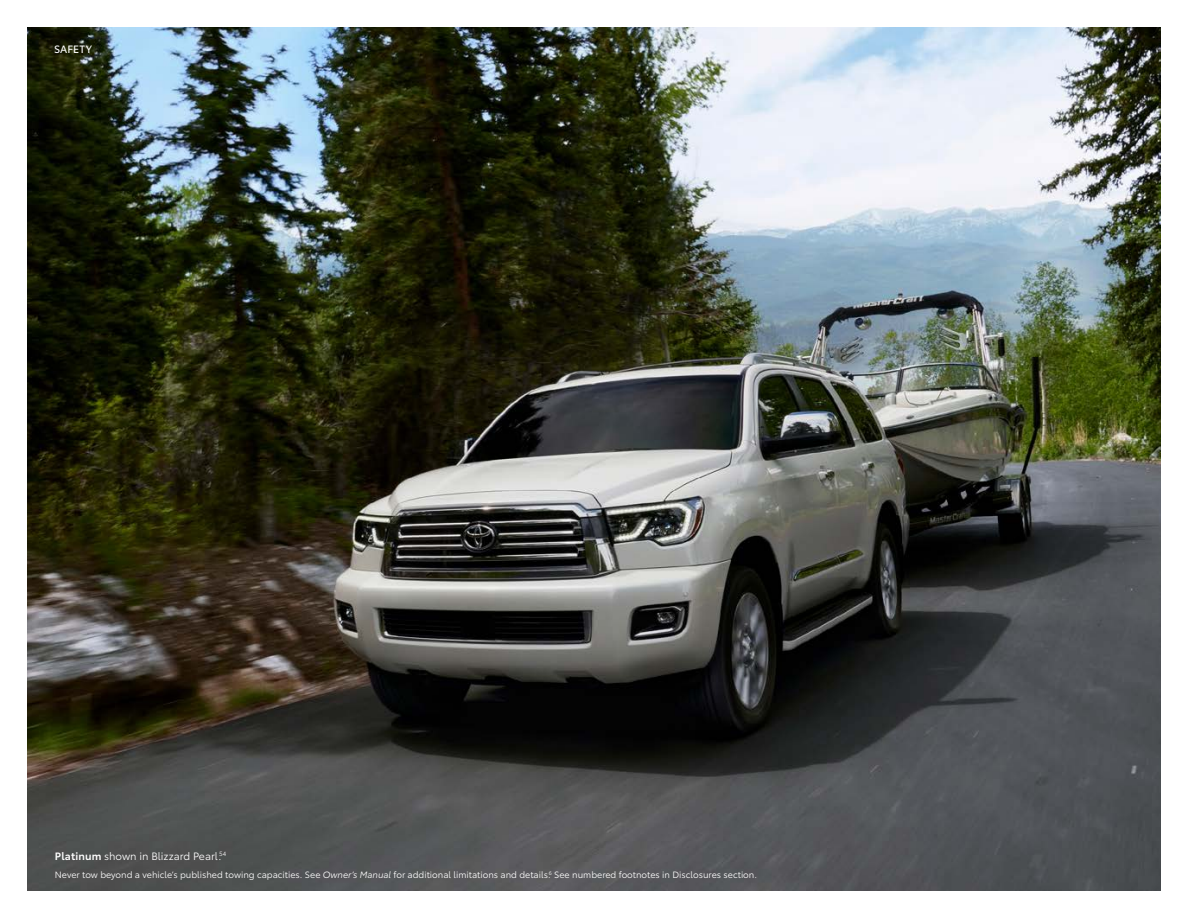
<style>
.page{position:relative;width:1188px;height:918px;background:#fff}
.page>*{position:absolute;margin:0;border:0;box-sizing:border-box;transform-origin:0 0}
.t1{font:10.5px "Toyota Type";color:#fff}
.t2{font:10.5px "Toyota Type";letter-spacing:.015em;color:#fff}
.t3{font:9px "Toyota Type";color:#fff}
.s1{font-weight:600}
.s2{font-style:italic}
</style>
<div class="page">
<img style="left:27px;top:27px;width:1134px;height:864px">
<p class="t2" style="left:54px;top:41px;width:40px">SAFETY</p>
<p class="t1" style="left:55px;top:848px;width:173px"><span class="s1">Platinum</span> shown in Blizzard Pearl.<sup>54</sup></p>
<p class="t3" style="left:55px;top:868px;width:704px">Never tow beyond a vehicle’s published towing capacities. See <span class="s2">Owner’s Manual</span> for additional limitations and details.<sup>6</sup> See numbered footnotes in Disclosures section.</p>
</div>
